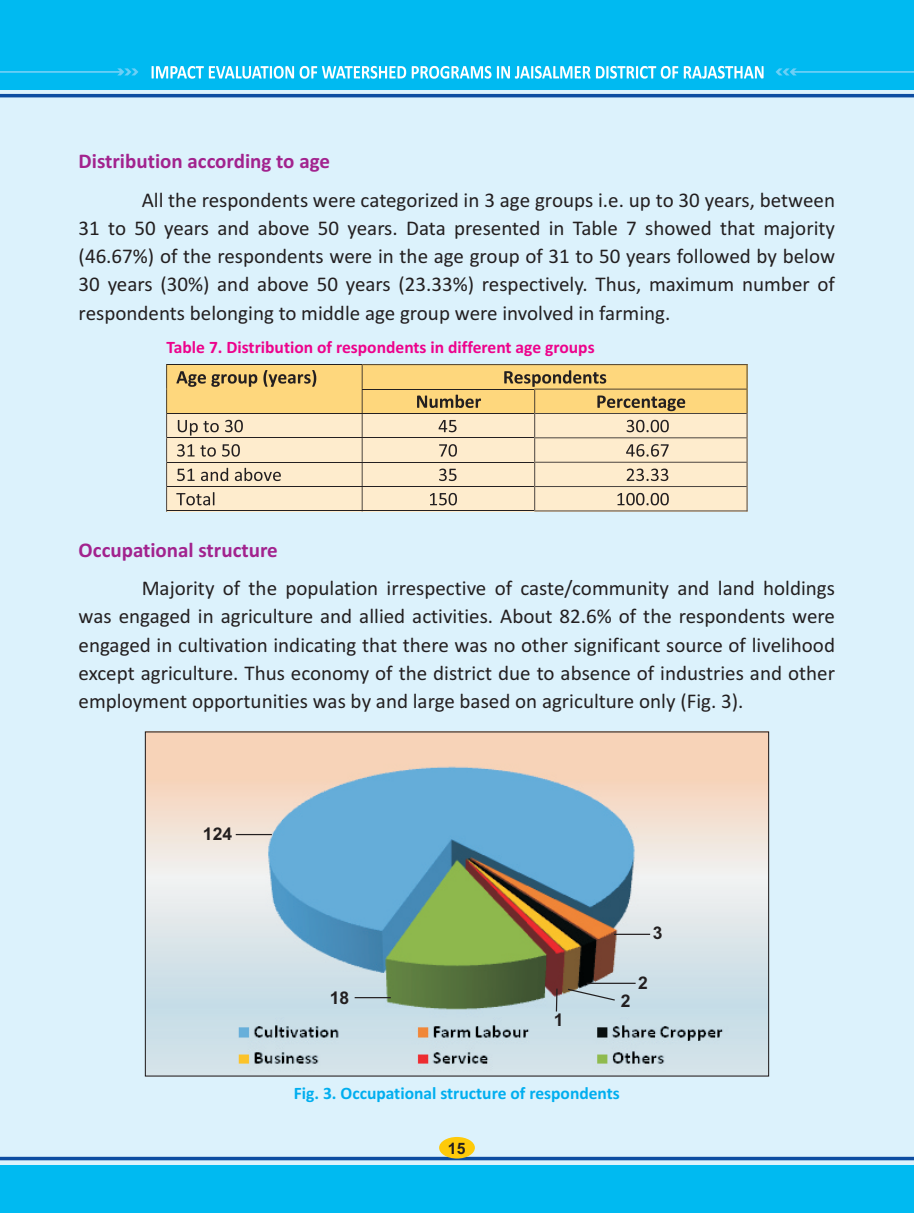
<style>
.page{position:relative;width:914px;height:1213px;background:#dcf2fc}
.page>*{position:absolute;margin:0;border:0;box-sizing:border-box;transform-origin:0 0}
.t1{font:21px/28.2px "Calibri";color:#231f20;text-align:justify}
.t2{font:700 21px "Calibri";color:#a2238e}
.t3{font:700 17.5px "Calibri";color:#ed028c}
.t4{font:700 17.5px "Calibri";color:#00aeef}
.t5{font:700 17.5px "Arial";color:#231f20}
.t6{font:700 15.75px "Arial";color:#231f20}
</style>
<div class="page">
<div style="left:0;top:1165px;width:914px;height:48px;background:#00baf1"></div>
<hr style="left:0;top:1157px;width:914px;height:3px;background:#0d4da1">
<div style="left:439px;top:1137px;width:36px;height:21px;background:#feca0a;border-radius:50%"></div>
<div style="left:0;top:0;width:914px;height:90px;background:#00baf1"></div>
<hr style="left:0;top:94px;width:914px;height:3px;background:#0d4da1">
<svg style="left:0;top:68px;width:138px;height:7px"></svg>
<svg style="left:775px;top:68px;width:139px;height:7px"></svg>
<svg style="left:151px;top:66px;width:612px;height:13px"></svg>
<img style="left:147px;top:733px;width:620px;height:341px">
<hr style="left:236px;top:834px;width:36px;height:1px;background:#231f20">
<hr style="left:354px;top:997px;width:37px;height:1px;background:#231f20">
<hr style="left:614px;top:934px;width:36px;height:1px;background:#231f20">
<hr style="left:586px;top:983px;width:49px;height:1px;background:#231f20">
<svg style="left:566px;top:988px;width:50px;height:13px"></svg>
<svg style="left:556px;top:988px;width:1px;height:23px"></svg>
<div style="left:166px;top:364px;width:581px;height:49px;background:#fed77d"></div>
<div style="left:166px;top:413px;width:581px;height:98px;background:#feeccd"></div>
<svg style="left:176px;top:371px;width:81px;height:16px"></svg>
<svg style="left:263px;top:370px;width:53px;height:17px"></svg>
<hr style="left:167px;top:364px;width:195px;height:1px;background:#231f20">
<hr style="left:362px;top:364px;width:384px;height:1px;background:#231f20">
<svg style="left:417px;top:395px;width:64px;height:13px"></svg>
<hr style="left:362px;top:389px;width:172px;height:1px;background:#231f20">
<hr style="left:535px;top:389px;width:211px;height:1px;background:#231f20">
<svg style="left:178px;top:420px;width:41px;height:16px"></svg>
<svg style="left:225px;top:420px;width:18px;height:12px"></svg>
<svg style="left:438px;top:420px;width:18px;height:12px"></svg>
<hr style="left:167px;top:413px;width:195px;height:1px;background:#231f20">
<hr style="left:362px;top:413px;width:172px;height:1px;background:#231f20">
<hr style="left:535px;top:413px;width:211px;height:1px;background:#231f20">
<svg style="left:177px;top:444px;width:39px;height:13px"></svg>
<svg style="left:222px;top:444px;width:18px;height:13px"></svg>
<svg style="left:439px;top:444px;width:18px;height:13px"></svg>
<hr style="left:167px;top:437px;width:195px;height:1px;background:#231f20">
<hr style="left:362px;top:437px;width:172px;height:1px;background:#231f20">
<hr style="left:535px;top:437px;width:211px;height:1px;background:#231f20">
<svg style="left:177px;top:469px;width:18px;height:12px"></svg>
<svg style="left:201px;top:468px;width:27px;height:13px"></svg>
<svg style="left:235px;top:468px;width:46px;height:13px"></svg>
<svg style="left:439px;top:468px;width:17px;height:13px"></svg>
<hr style="left:167px;top:462px;width:195px;height:1px;background:#231f20">
<hr style="left:362px;top:462px;width:172px;height:1px;background:#231f20">
<hr style="left:535px;top:462px;width:211px;height:1px;background:#231f20">
<svg style="left:176px;top:492px;width:38px;height:13px"></svg>
<svg style="left:430px;top:493px;width:27px;height:12px"></svg>
<hr style="left:167px;top:486px;width:195px;height:1px;background:#231f20">
<hr style="left:362px;top:486px;width:172px;height:1px;background:#231f20">
<hr style="left:535px;top:486px;width:211px;height:1px;background:#231f20">
<svg style="left:166px;top:364px;width:1px;height:147px"></svg>
<hr style="left:167px;top:510px;width:195px;height:1px;background:#231f20">
<svg style="left:362px;top:364px;width:1px;height:146px"></svg>
<hr style="left:362px;top:510px;width:172px;height:1px;background:#231f20">
<svg style="left:504px;top:370px;width:181px;height:141px"></svg>
<hr style="left:535px;top:510px;width:211px;height:1px;background:#231f20">
<svg style="left:746px;top:364px;width:1px;height:147px"></svg>
<p class="t2" style="left:79px;top:153px;width:253px">Distribution according to age</p>
<p class="t1" style="left:79px;top:187px;width:758px;text-indent:63px">All the respondents were categorized in 3 age groups i.e. up to 30 years, between 31 to 50 years and above 50 years. Data presented in Table 7 showed that majority (46.67%) of the respondents were in the age group of 31 to 50 years followed by below 30 years (30%) and above 50 years (23.33%) respectively. Thus, maximum number of respondents belonging to middle age group were involved in farming.</p>
<p class="t3" style="left:166px;top:340px;width:429px">Table 7. Distribution of respondents in different age groups</p>
<p class="t2" style="left:79px;top:541px;width:201px">Occupational structure</p>
<p class="t1" style="left:79px;top:576px;width:758px;text-indent:63px">Majority of the population irrespective of caste/community and land holdings was engaged in agriculture and allied activities. About 82.6% of the respondents were engaged in cultivation indicating that there was no other significant source of livelihood except agriculture. Thus economy of the district due to absence of industries and other employment opportunities was by and large based on agriculture only (Fig. 3).</p>
<p class="t5" style="left:203px;top:827px;width:31px">124</p>
<p class="t5" style="left:329px;top:991px;width:21px">18</p>
<p class="t5" style="left:553px;top:1013px;width:11px">1</p>
<p class="t5" style="left:653px;top:926px;width:11px">3</p>
<p class="t5" style="left:620px;top:994px;width:11px">2</p>
<p class="t5" style="left:638px;top:976px;width:11px">2</p>
<p class="t4" style="left:294px;top:1085px;width:328px">Fig. 3. Occupational structure of respondents</p>
<p class="t6" style="left:448px;top:1142px;width:19px">15</p>
</div>
